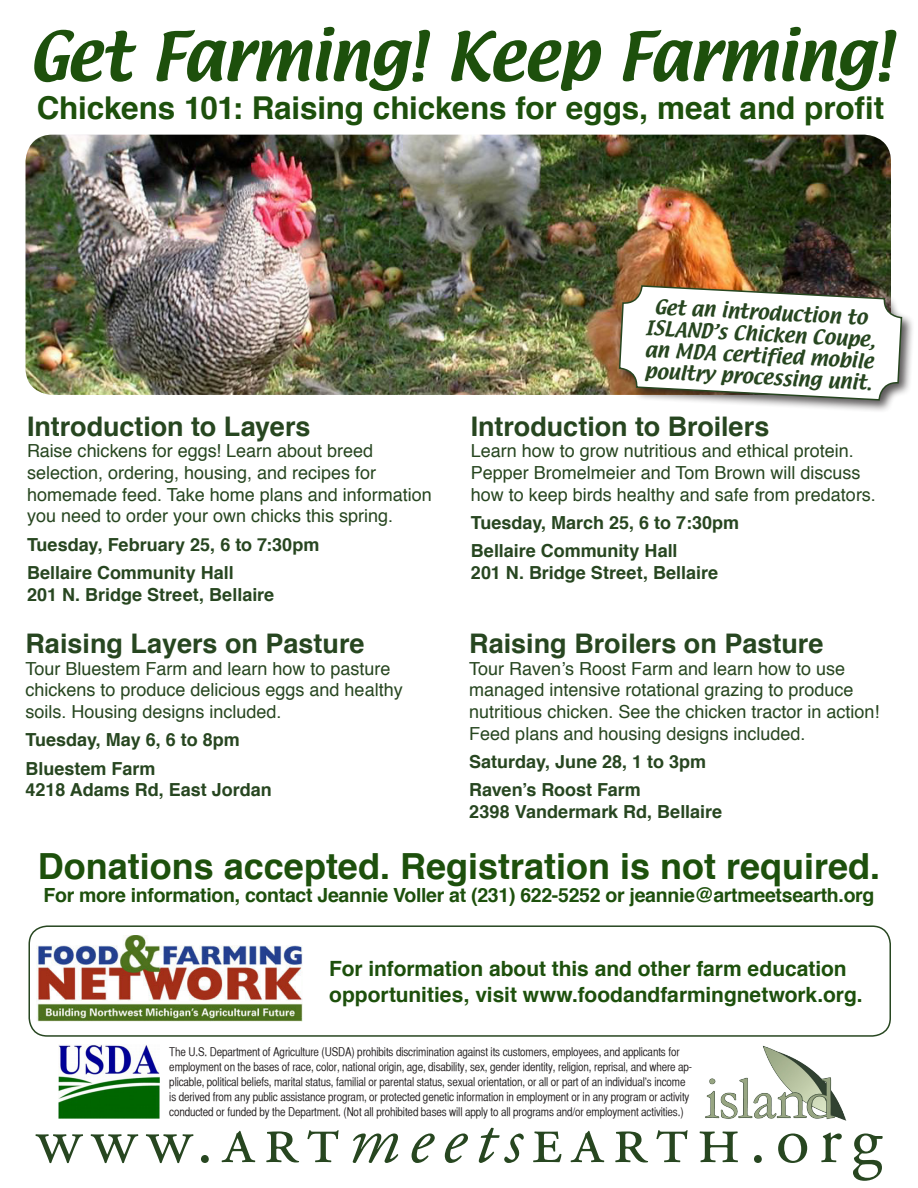
<style>
.page{position:relative;width:918px;height:1188px;background:#fff}
.page>*{position:absolute;margin:0;border:0;box-sizing:border-box;transform-origin:0 0}
.t1{font:69.9px "Adobe Garamond Pro";letter-spacing:.13em;color:#274620}
.t2{font:60px "Textile";letter-spacing:-.015em;color:#1d500c}
.t3{font:700 36px "Helvetica";color:#1d500c}
.t4{font:700 31.5px "Helvetica";letter-spacing:-.005em;color:#1d500c}
.t5{font:700 27px "Helvetica";color:#274620}
.t6{font:700 21px/25.2px "Helvetica";color:#1d500c}
.t7{font:700 19.5px "Helvetica";letter-spacing:-.015em;color:#1d500c}
.t8{font:18px/21.6px "Helvetica";color:#274620}
.t9{font:700 18px/21.6px "Helvetica";color:#274620}
.t10{font:18px/21.6px "Textile";color:#274620;text-align:center}
.t11{font:12px/15px "Helvetica CY Plain";letter-spacing:-.01em;color:#231f20}
.s1{font-style:italic}
</style>
<div class="page">
<img style="left:705px;top:1045px;width:141px;height:75px">
<div style="left:28px;top:925px;width:863px;height:112px;border:2px solid #274620;border-radius:18px"></div>
<img style="left:37px;top:935px;width:265px;height:87px">
<img style="left:58px;top:1045px;width:102px;height:74px">
<img style="left:26px;top:135px;width:865px;height:260px">
<div style="left:616px;top:282px;width:299px;height:131px;background:#231f20;opacity:.75"></div>
<svg style="left:618px;top:284px;width:285px;height:116px"></svg>
<p class="t2" style="left:29px;top:14px;width:865px">Get Farming! Keep Farming!</p>
<p class="t4" style="left:37px;top:82px;width:849px">Chickens 101: Raising chickens for eggs, meat and profit</p>
<p class="t5" style="left:27px;top:405px;width:285px">Introduction to Layers</p>
<p class="t8" style="left:27px;top:441px;width:406px">Raise chickens for eggs! Learn about breed selection, ordering, housing, and recipes for homemade feed. Take home plans and information you need to order your own chicks this spring.</p>
<p class="t9" style="left:27px;top:534px;width:294px">Tuesday, February 25, 6 to 7:30pm</p>
<p class="t9" style="left:27px;top:562px;width:249px">Bellaire Community Hall<br>201 N. Bridge Street, Bellaire</p>
<p class="t5" style="left:26px;top:622px;width:341px">Raising Layers on Pasture</p>
<p class="t8" style="left:26px;top:658px;width:379px">Tour Bluestem Farm and learn how to pasture chickens to produce delicious eggs and healthy soils. Housing designs included.</p>
<p class="t9" style="left:26px;top:729px;width:216px">Tuesday, May 6, 6 to 8pm</p>
<p class="t9" style="left:26px;top:758px;width:248px">Bluestem Farm<br>4218 Adams Rd, East Jordan</p>
<p class="t10" style="left:647px;top:296px;width:232px;rotate:3deg">Get an introduction to<br>ISLAND’s Chicken Coupe, an MDA certified mobile poultry processing unit.</p>
<p class="t5" style="left:471px;top:405px;width:300px">Introduction to Broilers</p>
<p class="t8" style="left:471px;top:441px;width:407px">Learn how to grow nutritious and ethical protein.<br>Pepper Bromelmeier and Tom Brown will discuss how to keep birds healthy and safe from predators.</p>
<p class="t9" style="left:471px;top:512px;width:270px">Tuesday, March 25, 6 to 7:30pm</p>
<p class="t9" style="left:471px;top:540px;width:249px">Bellaire Community Hall<br>201 N. Bridge Street, Bellaire</p>
<p class="t5" style="left:469px;top:622px;width:356px">Raising Broilers on Pasture</p>
<p class="t8" style="left:469px;top:658px;width:412px">Tour Raven’s Roost Farm and learn how to use managed intensive rotational grazing to produce nutritious chicken. See the chicken tractor in action!<br>Feed plans and housing designs included.</p>
<p class="t9" style="left:469px;top:751px;width:238px">Saturday, June 28, 1 to 3pm</p>
<p class="t9" style="left:469px;top:779px;width:254px">Raven’s Roost Farm<br>2398 Vandermark Rd, Bellaire</p>
<p class="t3" style="left:38px;top:837px;width:844px">Donations accepted. Registration is not required.</p>
<p class="t7" style="left:43px;top:879px;width:833px">For more information, contact Jeannie Voller at (231) 622-5252 or jeannie@artmeetsearth.org</p>
<p class="t6" style="left:329px;top:957px;width:535px">For information about this and other farm education opportunities, visit www.foodandfarmingnetwork.org.</p>
<p class="t11" style="left:169px;top:1044px;width:524px">The U.S. Department of Agriculture (USDA) prohibits discrimination against its customers, employees, and applicants for employment on the bases of race, color, national origin, age, disability, sex, gender identity, religion, reprisal, and where ap&shy;plicable, political beliefs, marital status, familial or parental status, sexual orientation, or all or part of an individual’s income is derived from any public assistance program, or protected genetic information in employment or in any program or activity conducted or funded by the Department. (Not all prohibited bases will apply to all programs and/or employment activities.)</p>
<p class="t1" style="left:36px;top:1098px;width:848px">www.ART<span class="s1">meets</span>EARTH.org</p>
</div>
